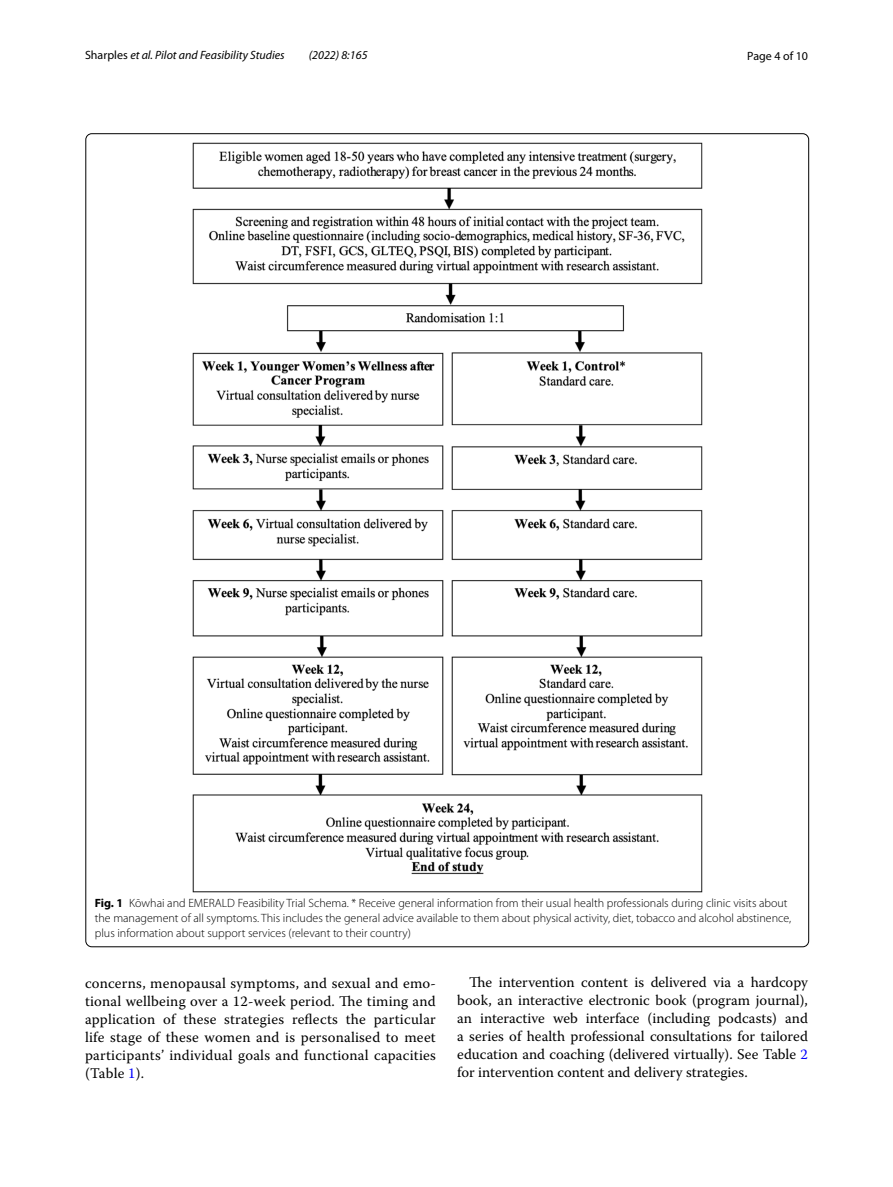
<style>
.page{position:relative;width:893px;height:1187px;background:#fff}
.page>*{position:absolute;margin:0;border:0;box-sizing:border-box;transform-origin:0 0}
.t1{font:14.7px/18px "Warnock Pro";letter-spacing:.005em;color:#000;text-align:justify}
.t2{font:300 12px/15px "Myriad Pro";color:#000}
.t3{font:italic 12px "Myriad Pro";color:#000}
.t4{font:12px "Myriad Pro";color:#000}
.s1{font-style:normal}
.s2{font-weight:700}
.s3{color:#00f}
</style>
<div class="page">
<img style="left:192px;top:143px;width:510px;height:749px">
<p class="t3" style="left:85px;top:48px;width:201px"><span class="s1">Sharples</span> et al. Pilot and Feasibility Studies</p>
<p class="t3" style="left:309px;top:48px;width:60px">(2022) 8:165</p>
<p class="t4" style="left:747px;top:48px;width:62px">Page 4 of 10</p>
<p class="t2" style="left:95px;top:895px;width:698px"><span class="s2">Fig. 1</span> Kōwhai and EMERALD Feasibility Trial Schema. * Receive general information from their usual health professionals during clinic visits about the management of all symptoms. This includes the general advice available to them about physical activity, diet, tobacco and alcohol abstinence, plus information about support services (relevant to their country)</p>
<p class="t1" style="left:85px;top:973px;width:352px">concerns, menopausal symptoms, and sexual and emo&shy;tional wellbeing over a 12-week period. The timing and application of these strategies reflects the particular life stage of these women and is personalised to meet participants’ individual goals and functional capacities (Table <span class="s3">1</span>).</p>
<p class="t1" style="left:457px;top:973px;width:352px;text-indent:12px">The intervention content is delivered via a hardcopy book, an interactive electronic book (program journal), an interactive web interface (including podcasts) and a series of health professional consultations for tailored education and coaching (delivered virtually). See Table <span class="s3">2 </span>for intervention content and delivery strategies.</p>
</div>
